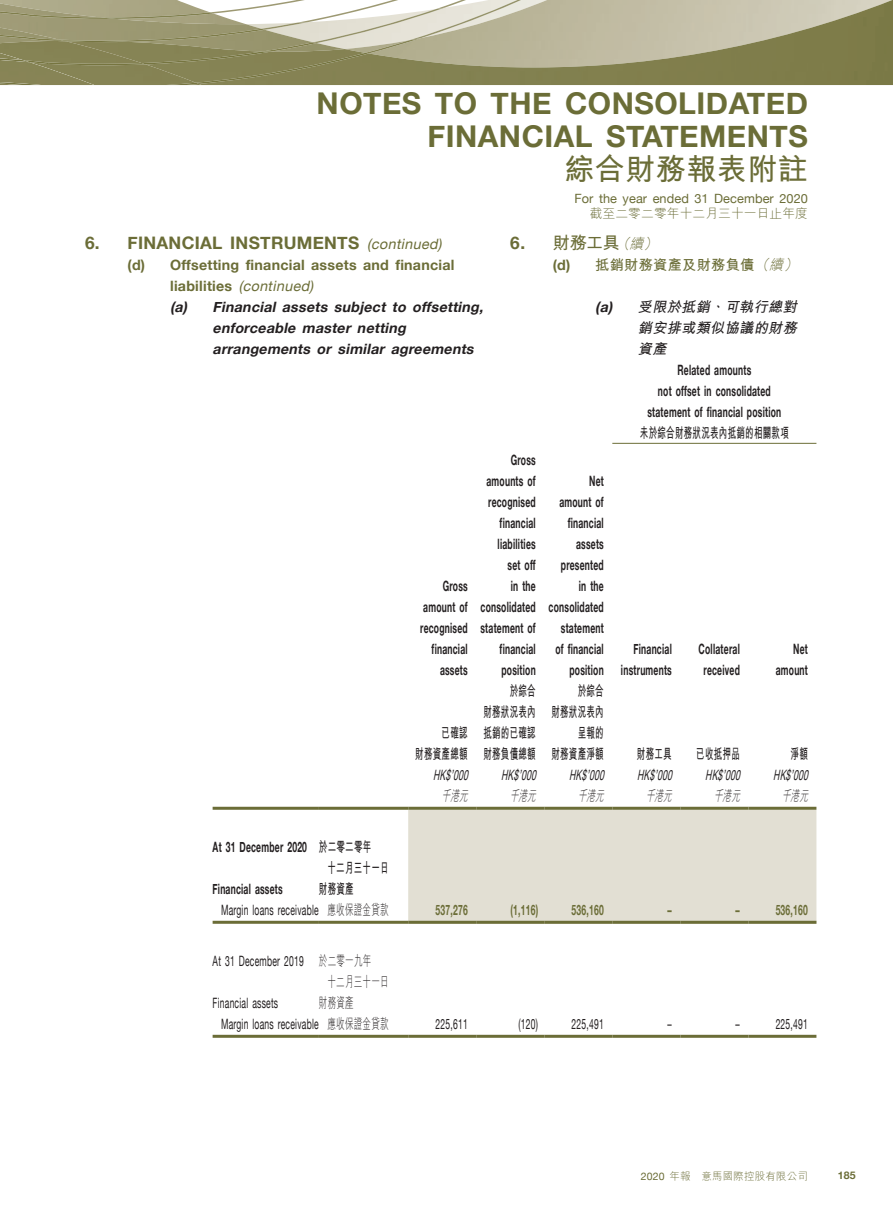
<style>
.page{position:relative;width:893px;height:1212px;background:#fff}
.page>*{position:absolute;margin:0;border:0;box-sizing:border-box;transform-origin:0 0}
.t1{font:700 30px/33px "Helvetica Neue";letter-spacing:.015em;color:#6b6d37;text-align:right}
.t2{font:30px "M Hei HK Bold E Ten B5 H";letter-spacing:.015em;color:#6b6d37}
.t3{font:700 17.25px "Helvetica Neue";letter-spacing:.015em;color:#6b6d37}
.t4{font:17.25px "M Hei HK Bold E Ten B5 H";color:#6b6d37}
.t5{font:700 14.25px/21px "Helvetica Neue";letter-spacing:.025em;color:#231f20;text-align:center;scale:.6 1}
.t6{font:14.25px "Helvetica Neue";letter-spacing:.025em;color:#231f20;scale:.6 1}
.t7{font:italic 700 14.25px "Helvetica Neue";color:#231f20}
.t8{font:14.25px/21px "M Hei HK Bold E Ten B5 H";letter-spacing:.025em;color:#231f20;text-align:right;scale:.6 1}
.t9{font:700 14.25px "Helvetica Neue";letter-spacing:.015em;color:#6b6d37}
.t10{font:italic 14.25px "Helvetica Neue";color:#231f20;scale:.6 1}
.t11{font:700 14.25px "Helvetica Neue";letter-spacing:.015em;color:#6b6d37;scale:.6 1}
.t12{font:italic 14.25px/21px "M Hei HK Bold E Ten B5 H";color:#231f20}
.t13{font:italic 14.25px "M Hei HK Light E Ten B5 H";color:#231f20;scale:.6 1}
.t14{font:14.25px "M Hei HK Bold E Ten B5 H";letter-spacing:.015em;color:#6b6d37}
.t15{font:14.25px "M Hei HK Light E Ten B5 H";letter-spacing:.025em;color:#231f20;scale:.6 1}
.t16{font:12.75px "Helvetica Neue";letter-spacing:.005em;color:#6b6d37}
.t17{font:12.75px "M Hei HK Light E Ten B5 H";letter-spacing:.005em;color:#6b6d37}
.t18{font:10.5px "M Hei HK Light E Ten B5 H";letter-spacing:.015em;color:#6b6d37}
.t19{font:700 10.5px "Helvetica Neue";color:#6b6d37}
.s1{font-weight:400;font-style:italic;font-size:14.25px}
.s2{font-weight:400;font-style:italic}
.s3{font-family:"Helvetica Neue";font-weight:700}
.s4{font-family:"M Hei HK Light E Ten B5 H";font-style:italic;font-size:14.25px}
.s5{font-family:"M Hei HK Light E Ten B5 H";font-style:italic}
.s6{font-family:"M Hei HK Bold E Ten B5 H";font-weight:400}
.s7{font-family:"M Hei HK Light E Ten B5 H"}
.s8{font-family:"Helvetica Neue"}
</style>
<div class="page">
<svg style="left:0;top:0;width:893px;height:85px;background:#a7a482"></svg>
<div style="left:408px;top:810px;width:408px;height:111px;background:#e2dfd3"></div>
<hr style="left:612px;top:443px;width:204px;height:1px;background:#6b6d37">
<hr style="left:213px;top:807px;width:106px;height:3px;background:#6b6d37">
<hr style="left:319px;top:807px;width:89px;height:3px;background:#6b6d37">
<hr style="left:408px;top:807px;width:68px;height:3px;background:#6b6d37">
<hr style="left:476px;top:807px;width:68px;height:3px;background:#6b6d37">
<hr style="left:544px;top:807px;width:68px;height:3px;background:#6b6d37">
<hr style="left:612px;top:807px;width:68px;height:3px;background:#6b6d37">
<hr style="left:680px;top:807px;width:68px;height:3px;background:#6b6d37">
<hr style="left:748px;top:807px;width:68px;height:3px;background:#6b6d37">
<hr style="left:213px;top:921px;width:106px;height:3px;background:#6b6d37">
<hr style="left:319px;top:921px;width:89px;height:3px;background:#6b6d37">
<hr style="left:408px;top:921px;width:68px;height:3px;background:#6b6d37">
<hr style="left:476px;top:921px;width:68px;height:3px;background:#6b6d37">
<hr style="left:544px;top:921px;width:68px;height:3px;background:#6b6d37">
<hr style="left:612px;top:921px;width:68px;height:3px;background:#6b6d37">
<hr style="left:680px;top:921px;width:68px;height:3px;background:#6b6d37">
<hr style="left:748px;top:921px;width:68px;height:3px;background:#6b6d37">
<hr style="left:213px;top:1035px;width:106px;height:3px;background:#6b6d37">
<hr style="left:319px;top:1035px;width:89px;height:3px;background:#6b6d37">
<hr style="left:408px;top:1035px;width:68px;height:3px;background:#6b6d37">
<hr style="left:476px;top:1035px;width:68px;height:3px;background:#6b6d37">
<hr style="left:544px;top:1035px;width:68px;height:3px;background:#6b6d37">
<hr style="left:612px;top:1035px;width:68px;height:3px;background:#6b6d37">
<hr style="left:680px;top:1035px;width:68px;height:3px;background:#6b6d37">
<hr style="left:748px;top:1035px;width:68px;height:3px;background:#6b6d37">
<h1 class="t1" style="left:317px;top:86px;width:493px">NOTES TO THE CONSOLIDATED<br>FINANCIAL STATEMENTS</h1>
<h1 class="t2" style="left:564px;top:157px;width:245px">綜合財務報表附註</h1>
<p class="t3" style="left:85px;top:232px;width:358px">6. FINANCIAL INSTRUMENTS <span class="s1">(continued)</span></p>
<p class="t9" style="left:128px;top:256px;width:328px">(d) Offsetting financial assets and financial</p>
<p class="t9" style="left:170px;top:277px;width:145px">liabilities <span class="s2">(continued)</span></p>
<p class="t7" style="left:170px;top:298px;width:318px">(a) Financial assets subject to offsetting,</p>
<p class="t7" style="left:213px;top:319px;width:198px">enforceable master netting</p>
<p class="t7" style="left:213px;top:340px;width:266px">arrangements or similar agreements</p>
<p class="t16" style="left:574px;top:191px;width:235px">For the year ended 31 December 2020</p>
<p class="t17" style="left:590px;top:209px;width:220px">截至二零二零年十二月三十一日止年度</p>
<p class="t4" style="left:510px;top:236px;width:151px"><span class="s3">6.</span> 財務工具<span class="s4">（續）</span></p>
<p class="t14" style="left:553px;top:260px;width:249px"><span class="s3">(d)</span> 抵銷財務資產及財務負債<span class="s5">（續）</span></p>
<p class="t12" style="left:638px;top:298px;width:163px;text-indent:-43px"><span class="s3">(a)</span> 受限於抵銷、可執行總對銷安排或類似協議的財務資產</p>
<p class="t5" style="left:647px;top:359px;width:225px">Related amounts<br>not offset in consolidated statement of financial position</p>
<p class="t8" style="left:640px;top:424px;width:250px">未於綜合財務狀況表內抵銷的相關款項</p>
<p class="t5" style="left:486px;top:449px;width:84px;text-align:right">Gross amounts of</p>
<p class="t5" style="left:589px;top:470px;width:26px">Net</p>
<p class="t5" style="left:488px;top:491px;width:81px">recognised</p>
<p class="t5" style="left:559px;top:491px;width:76px">amount of</p>
<p class="t5" style="left:500px;top:512px;width:62px">financial</p>
<p class="t5" style="left:568px;top:512px;width:62px">financial</p>
<p class="t5" style="left:498px;top:533px;width:65px">liabilities</p>
<p class="t5" style="left:576px;top:533px;width:48px">assets</p>
<p class="t5" style="left:508px;top:554px;width:49px">set off</p>
<p class="t5" style="left:561px;top:554px;width:73px">presented</p>
<p class="t5" style="left:443px;top:575px;width:43px">Gross</p>
<p class="t5" style="left:511px;top:575px;width:43px">in the</p>
<p class="t5" style="left:420px;top:575px;width:307px;text-align:justify;text-indent:159px">in the amount of consolidated consolidated recognised statement of</p>
<p class="t5" style="left:561px;top:617px;width:73px">statement</p>
<p class="t5" style="left:432px;top:638px;width:62px">financial</p>
<p class="t5" style="left:500px;top:638px;width:62px">financial</p>
<p class="t5" style="left:555px;top:638px;width:82px">of financial</p>
<p class="t5" style="left:633px;top:638px;width:65px">Financial</p>
<p class="t5" style="left:699px;top:638px;width:70px">Collateral</p>
<p class="t5" style="left:793px;top:638px;width:26px">Net</p>
<p class="t5" style="left:440px;top:659px;width:48px">assets</p>
<p class="t5" style="left:501px;top:659px;width:59px">position</p>
<p class="t5" style="left:569px;top:659px;width:172px">position instruments</p>
<p class="t5" style="left:704px;top:659px;width:62px">received</p>
<p class="t5" style="left:776px;top:659px;width:55px">amount</p>
<p class="t8" style="left:415px;top:724px;width:89px">已確認<br>財務資產總額</p>
<p class="t8" style="left:483px;top:682px;width:89px;text-align:justify;text-indent:26px">於綜合財務狀況表內抵銷的已確認財務負債總額</p>
<p class="t8" style="left:551px;top:682px;width:89px">於綜合<br>財務狀況表內呈報的<br>財務資產淨額</p>
<p class="t8" style="left:637px;top:745px;width:60px">財務工具</p>
<p class="t8" style="left:696px;top:745px;width:74px">已收抵押品</p>
<p class="t8" style="left:791px;top:745px;width:30px">淨額</p>
<p class="t10" style="left:433px;top:766px;width:65px">HK$’000</p>
<p class="t10" style="left:501px;top:766px;width:65px">HK$’000</p>
<p class="t10" style="left:569px;top:766px;width:65px">HK$’000</p>
<p class="t10" style="left:637px;top:766px;width:65px">HK$’000</p>
<p class="t10" style="left:705px;top:766px;width:65px">HK$’000</p>
<p class="t10" style="left:773px;top:766px;width:65px">HK$’000</p>
<p class="t13" style="left:442px;top:790px;width:49px">千港元</p>
<p class="t13" style="left:510px;top:790px;width:49px">千港元</p>
<p class="t13" style="left:578px;top:790px;width:49px">千港元</p>
<p class="t13" style="left:646px;top:790px;width:49px">千港元</p>
<p class="t13" style="left:714px;top:790px;width:49px">千港元</p>
<p class="t13" style="left:782px;top:790px;width:49px">千港元</p>
<p class="t5" style="left:213px;top:836px;width:266px">At 31 December 2020 <span class="s6">於二零二零年</span></p>
<p class="t8" style="left:327px;top:859px;width:104px">十二月三十一日</p>
<p class="t5" style="left:213px;top:878px;width:118px">Financial assets</p>
<p class="t8" style="left:319px;top:880px;width:60px">財務資產</p>
<p class="t6" style="left:221px;top:901px;width:281px">Margin loans receivable <span class="s7">應收保證金貸款</span></p>
<p class="t11" style="left:435px;top:901px;width:55px">537,276</p>
<p class="t11" style="left:510px;top:901px;width:48px">(1,116)</p>
<p class="t11" style="left:572px;top:901px;width:55px">536,160</p>
<p class="t11" style="left:668px;top:901px;width:9px">–</p>
<p class="t11" style="left:736px;top:901px;width:9px">–</p>
<p class="t11" style="left:776px;top:901px;width:55px">536,160</p>
<p class="t6" style="left:213px;top:952px;width:266px">At 31 December 2019 <span class="s7">於二零一九年</span></p>
<p class="t15" style="left:327px;top:976px;width:104px">十二月三十一日</p>
<p class="t6" style="left:213px;top:994px;width:111px">Financial assets</p>
<p class="t15" style="left:319px;top:997px;width:60px">財務資產</p>
<p class="t6" style="left:221px;top:1015px;width:281px">Margin loans receivable <span class="s7">應收保證金貸款</span></p>
<p class="t6" style="left:435px;top:1015px;width:55px">225,611</p>
<p class="t6" style="left:518px;top:1015px;width:34px">(120)</p>
<p class="t6" style="left:572px;top:1015px;width:55px">225,491</p>
<p class="t6" style="left:668px;top:1015px;width:9px">–</p>
<p class="t6" style="left:736px;top:1015px;width:9px">–</p>
<p class="t6" style="left:776px;top:1015px;width:55px">225,491</p>
<p class="t18" style="left:641px;top:1172px;width:169px"><span class="s8">2020</span> 年報 意馬國際控股有限公司</p>
<p class="t19" style="left:838px;top:1169px;width:20px">185</p>
</div>
